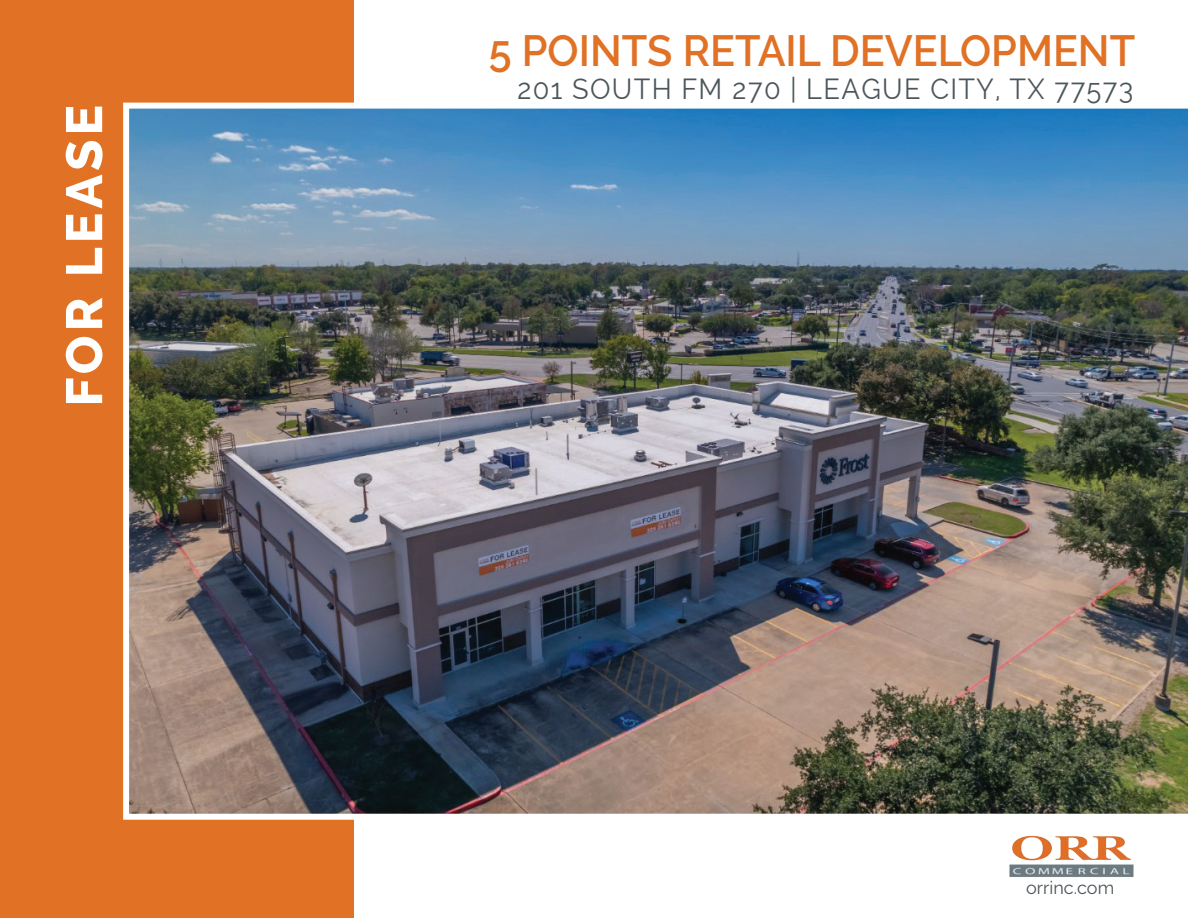
<style>
.page{position:relative;width:1188px;height:918px;background:#fff}
.page>*{position:absolute;margin:0;border:0;box-sizing:border-box;transform-origin:0 0}
.t1{font:800 51px "Raleway";letter-spacing:.08em;color:#fff}
.t2{font:600 43.5px "Raleway";color:#e07125;scale:.95 1}
.t3{font:28.5px "Raleway";letter-spacing:.05em;color:#4c565a;scale:.95 1}
.t4{font:18px "Raleway";color:#4c565a}
</style>
<div class="page">
<div style="left:0;top:0;width:353px;height:918px;background:#e07125"></div>
<img style="left:123px;top:103px;width:1065px;height:717px">
<img style="left:1009px;top:835px;width:125px;height:42px">
<h1 class="t1" style="left:55px;top:407px;width:303px;rotate:-90deg">FOR LEASE</h1>
<h2 class="t2" style="left:489px;top:26px;width:682px">5 POINTS RETAIL DEVELOPMENT</h2>
<p class="t3" style="left:517px;top:72px;width:650px">201 SOUTH FM 270 | LEAGUE CITY, TX 77573</p>
<p class="t4" style="left:1026px;top:878px;width:89px">orrinc.com</p>
</div>
